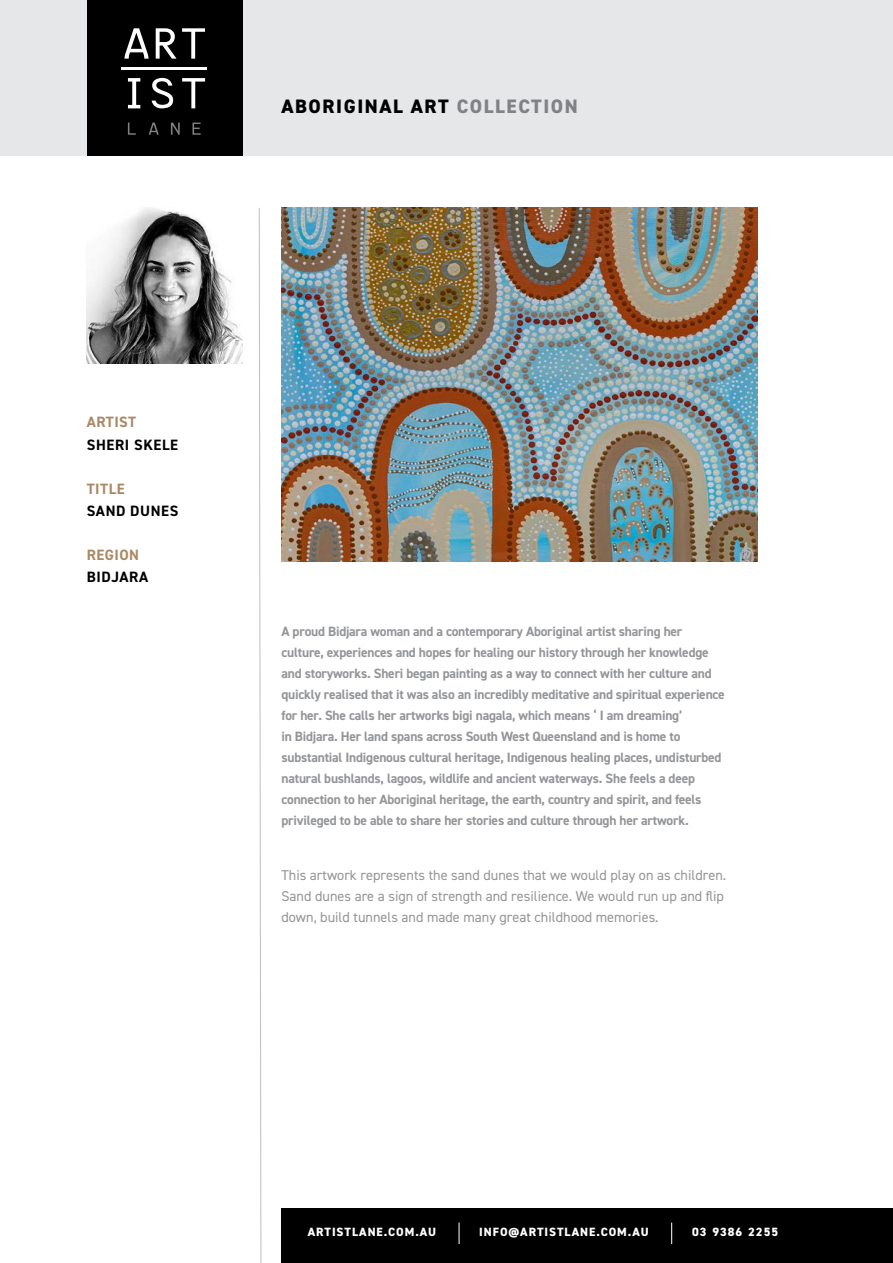
<style>
.page{position:relative;width:893px;height:1263px;background:#fff}
.page>*{position:absolute;margin:0;border:0;box-sizing:border-box;transform-origin:0 0}
.t1{font:800 19.5px "DIN2014";letter-spacing:.08em;color:#000}
.t2{font:700 15px "DIN2014";letter-spacing:.04em;color:#000}
.t3{font:700 15px "DIN2014";letter-spacing:.03em;color:#a98965}
.t4{font:14.25px/21px "DIN2014";color:#939598}
.t5{font:700 13.5px/21px "DIN2014";letter-spacing:-.015em;color:#939598}
.t6{font:800 12px "DIN2014";letter-spacing:.08em;color:#fff}
.s1{color:#808285}
</style>
<div class="page">
<div style="left:0;top:0;width:893px;height:156px;background:#e6e7e8"></div>
<svg style="left:259px;top:208px;width:2px;height:1055px"></svg>
<div style="left:281px;top:1209px;width:612px;height:54px;background:#000"></div>
<div style="left:87px;top:0;width:156px;height:156px;background:#000"></div>
<svg style="left:124px;top:28px;width:25px;height:31px"></svg>
<svg style="left:128px;top:78px;width:12px;height:30px"></svg>
<svg style="left:182px;top:78px;width:23px;height:30px"></svg>
<hr style="left:121px;top:67px;width:86px;height:2px;background:#fff">
<svg style="left:128px;top:123px;width:8px;height:12px"></svg>
<svg style="left:149px;top:123px;width:10px;height:12px"></svg>
<svg style="left:171px;top:123px;width:9px;height:12px"></svg>
<svg style="left:192px;top:123px;width:9px;height:12px"></svg>
<svg style="left:156px;top:28px;width:49px;height:31px"></svg>
<svg style="left:152px;top:78px;width:21px;height:30px"></svg>
<svg style="left:671px;top:1222px;width:1px;height:22px"></svg>
<svg style="left:459px;top:1222px;width:1px;height:22px"></svg>
<img style="left:87px;top:208px;width:156px;height:156px">
<img style="left:281px;top:208px;width:477px;height:354px">
<h1 class="t1" style="left:281px;top:93px;width:298px">ABORIGINAL ART <span class="s1">COLLECTION</span></h1>
<p class="t3" style="left:87px;top:412px;width:51px">ARTIST</p>
<p class="t2" style="left:87px;top:435px;width:93px">SHERI SKELE</p>
<p class="t3" style="left:87px;top:478px;width:39px">TITLE</p>
<p class="t2" style="left:87px;top:501px;width:93px">SAND DUNES</p>
<p class="t3" style="left:87px;top:545px;width:54px">REGION</p>
<p class="t2" style="left:87px;top:567px;width:63px">BIDJARA</p>
<p class="t5" style="left:281px;top:621px;width:445px">A proud Bidjara woman and a contemporary Aboriginal artist sharing her culture, experiences and hopes for healing our history through her knowledge and storyworks. Sheri began painting as a way to connect with her culture and quickly realised that it was also an incredibly meditative and spiritual experience for her. She calls her artworks bigi nagala, which means ‘ I am dreaming’<br>in Bidjara. Her land spans across South West Queensland and is home to substantial Indigenous cultural heritage, Indigenous healing places, undisturbed natural bushlands, lagoos, wildlife and ancient waterways. She feels a deep connection to her Aboriginal heritage, the earth, country and spirit, and feels privileged to be able to share her stories and culture through her artwork.</p>
<p class="t4" style="left:281px;top:864px;width:446px">This artwork represents the sand dunes that we would play on as children.<br>Sand dunes are a sign of strength and resilience. We would run up and flip down, build tunnels and made many great childhood memories.</p>
<p class="t6" style="left:308px;top:1224px;width:130px">ARTISTLANE.COM.AU</p>
<p class="t6" style="left:479px;top:1224px;width:171px">INFO@ARTISTLANE.COM.AU</p>
<p class="t6" style="left:692px;top:1224px;width:87px">03 9386 2255</p>
</div>
